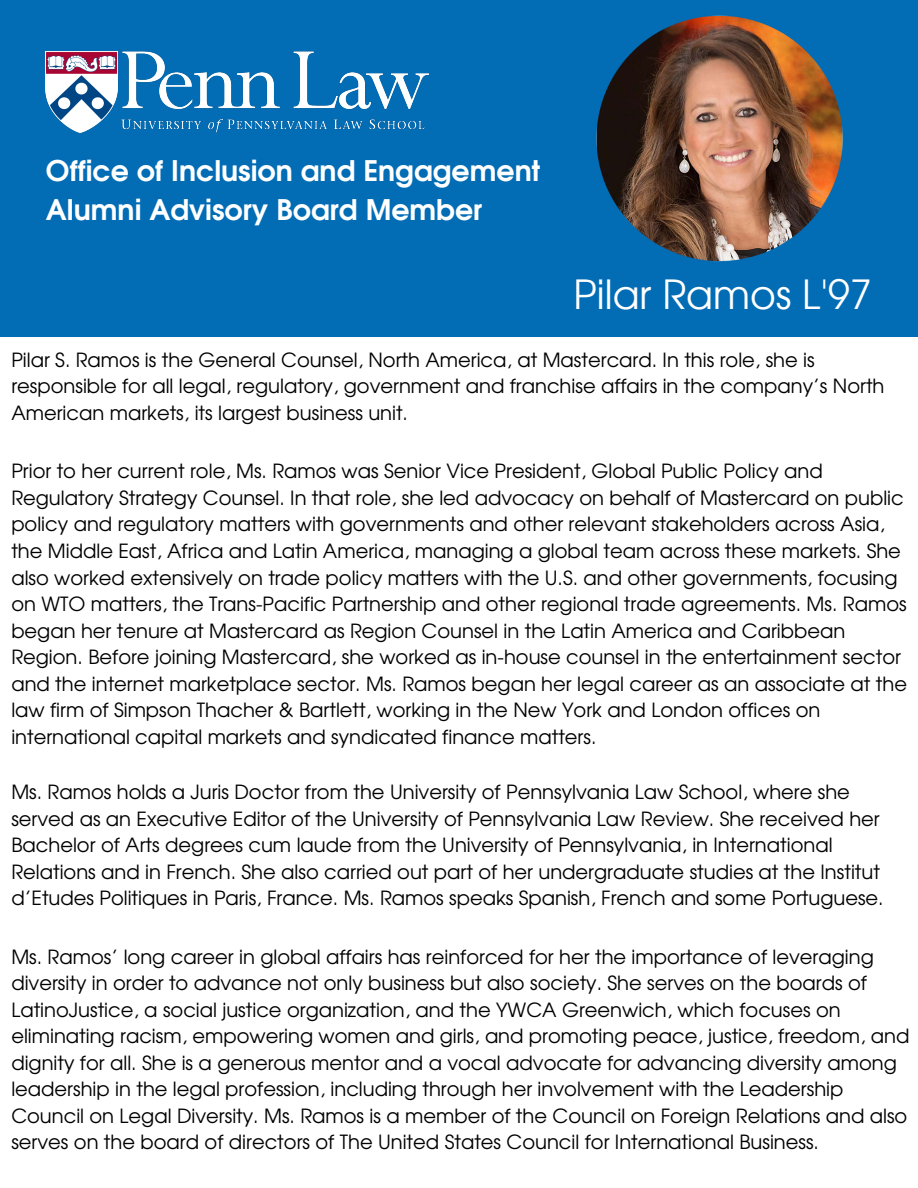
<style>
.page{position:relative;width:918px;height:1188px;background:#fff}
.page>*{position:absolute;margin:0;border:0;box-sizing:border-box;transform-origin:0 0}
.t1{font:39.45px "Te X Gyre Adventor";color:#fff}
.t2{font:700 28.5px/39.6px "Te X Gyre Adventor";color:#fff}
.t3{font:19.5px/26.5px "Te X Gyre Adventor";color:#000}
</style>
<div class="page">
<div style="left:0;top:0;width:918px;height:337px;background:#026cb5"></div>
<img style="left:46px;top:51px;width:382px;height:81px">
<img style="left:596px;top:15px;width:247px;height:247px">
<h2 class="t2" style="left:46px;top:148px;width:496px">Office of Inclusion and Engagement<br>Alumni Advisory Board Member</h2>
<h1 class="t1" style="left:574px;top:263px;width:300px">Pilar Ramos L'97</h1>
<p class="t3" style="left:11px;top:345px;width:875px">Pilar S. Ramos is the General Counsel, North America, at Mastercard. In this role, she is responsible for all legal, regulatory, government and franchise affairs in the company’s North<br>American markets, its largest business unit.</p>
<p class="t3" style="left:11px;top:457px;width:897px">Prior to her current role, Ms. Ramos was Senior Vice President, Global Public Policy and Regulatory Strategy Counsel. In that role, she led advocacy on behalf of Mastercard on public policy and regulatory matters with governments and other relevant stakeholders across Asia, the Middle East, Africa and Latin America, managing a global team across these markets. She also worked extensively on trade policy matters with the U.S. and other governments, focusing on WTO matters, the Trans-Pacific Partnership and other regional trade agreements. Ms. Ramos began her tenure at Mastercard as Region Counsel in the Latin America and Caribbean Region. Before joining Mastercard, she worked as in-house counsel in the entertainment sector and the internet marketplace sector. Ms. Ramos began her legal career as an associate at the law firm of Simpson Thacher &amp; Bartlett, working in the New York and London offices on international capital markets and syndicated finance matters.</p>
<p class="t3" style="left:11px;top:778px;width:874px">Ms. Ramos holds a Juris Doctor from the University of Pennsylvania Law School, where she served as an Executive Editor of the University of Pennsylvania Law Review. She received her Bachelor of Arts degrees cum laude from the University of Pennsylvania, in International Relations and in French. She also carried out part of her undergraduate studies at the Institut d’Etudes Politiques in Paris, France. Ms. Ramos speaks Spanish, French and some Portuguese.</p>
<p class="t3" style="left:11px;top:942px;width:900px">Ms. Ramos’ long career in global affairs has reinforced for her the importance of leveraging diversity in order to advance not only business but also society. She serves on the boards of LatinoJustice, a social justice organization, and the YWCA Greenwich, which focuses on eliminating racism, empowering women and girls, and promoting peace, justice, freedom, and dignity for all. She is a generous mentor and a vocal advocate for advancing diversity among leadership in the legal profession, including through her involvement with the Leadership Council on Legal Diversity. Ms. Ramos is a member of the Council on Foreign Relations and also serves on the board of directors of The United States Council for International Business.</p>
</div>
